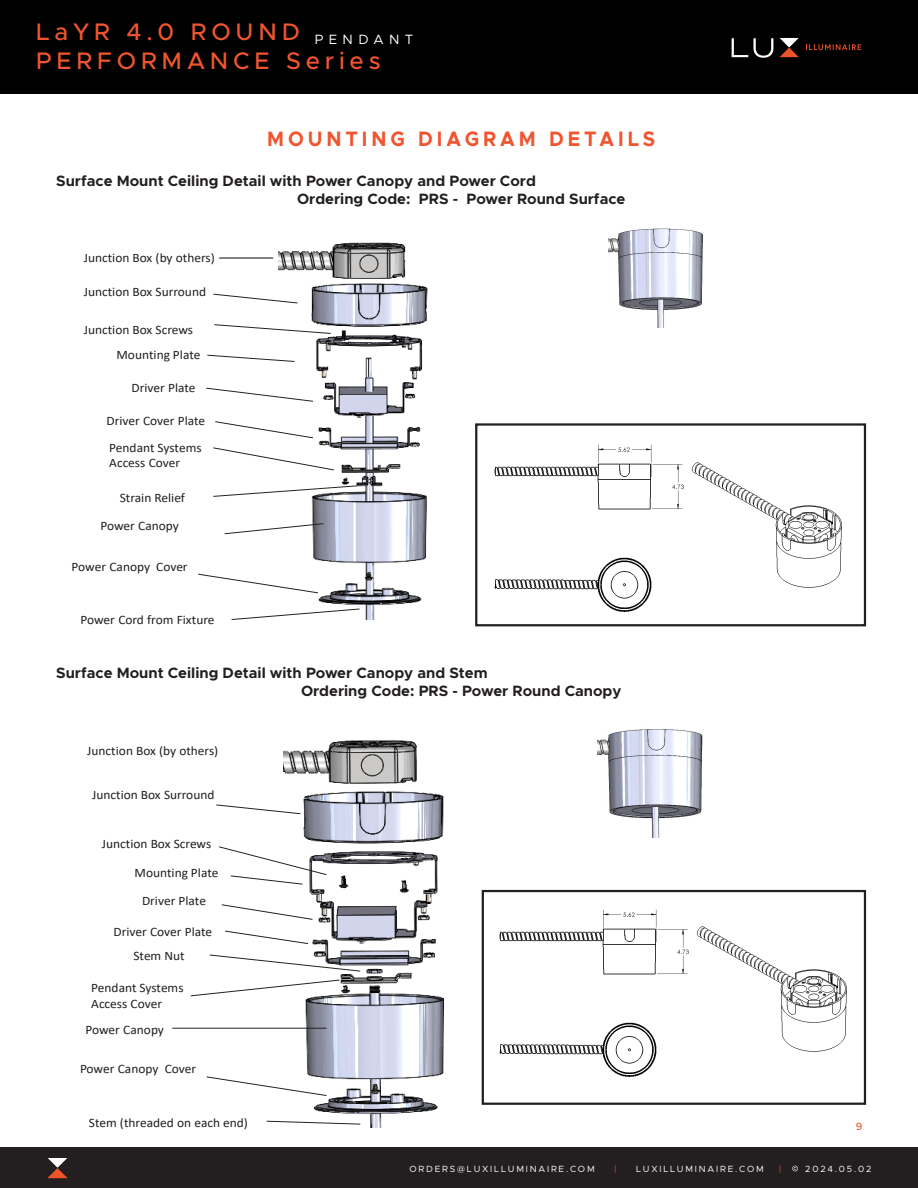
<style>
.page{position:relative;width:918px;height:1188px;background:#fff}
.page>*{position:absolute;margin:0;border:0;box-sizing:border-box;transform-origin:0 0}
.t1{font:500 24px/28.8px "Metropolis";letter-spacing:.2em;color:#f0552f}
.t2{font:700 21px "Metropolis";letter-spacing:.2em;color:#f0552f;scale:.93 1}
.t3{font:700 15px "Metropolis";color:#231f20}
.t4{font:13.5px "Metropolis";letter-spacing:.4em;color:#fff}
.t5{font:12.9px/15.6px "Calibri";color:#231f20;scale:1.04 1}
.t6{font:500 10.5px "Metropolis";color:#f0552f}
.t7{font:9px "Metropolis";letter-spacing:.2em;color:#fff}
.t8{font:9px "Metropolis";color:#f0542c}
</style>
<div class="page">
<div style="left:0;top:1148px;width:918px;height:40px;background:#231f20"></div>
<img style="left:47px;top:1158px;width:21px;height:20px">
<svg style="left:792px;top:1166px;width:6px;height:5px"></svg>
<div style="left:0;top:0;width:918px;height:94px;background:#000"></div>
<svg style="left:806px;top:44px;width:55px;height:6px"></svg>
<svg style="left:732px;top:38px;width:41px;height:20px"></svg>
<svg style="left:780px;top:38px;width:19px;height:19px"></svg>
<img style="left:608px;top:228px;width:95px;height:99px">
<img style="left:598px;top:729px;width:105px;height:109px">
<div style="left:475px;top:423px;width:391px;height:203px;border:2px solid #231f20"></div>
<img style="left:691px;top:462px;width:151px;height:126px">
<img style="left:494px;top:444px;width:190px;height:169px">
<img style="left:279px;top:242px;width:149px;height:377px">
<svg style="left:213px;top:447px;width:121px;height:23px"></svg>
<svg style="left:215px;top:421px;width:98px;height:17px"></svg>
<svg style="left:224px;top:523px;width:100px;height:11px"></svg>
<svg style="left:213px;top:294px;width:85px;height:9px"></svg>
<svg style="left:214px;top:324px;width:117px;height:10px"></svg>
<svg style="left:198px;top:574px;width:120px;height:19px"></svg>
<svg style="left:231px;top:609px;width:129px;height:11px"></svg>
<svg style="left:207px;top:355px;width:88px;height:7px"></svg>
<svg style="left:206px;top:388px;width:107px;height:14px"></svg>
<svg style="left:213px;top:485px;width:145px;height:12px"></svg>
<hr style="left:219px;top:258px;width:54px;height:1px;background:#040503">
<img style="left:284px;top:740px;width:160px;height:388px">
<svg style="left:190px;top:980px;width:150px;height:16px"></svg>
<svg style="left:225px;top:931px;width:83px;height:13px"></svg>
<hr style="left:172px;top:1028px;width:154px;height:1px;background:#231f20">
<svg style="left:216px;top:804px;width:85px;height:10px"></svg>
<svg style="left:206px;top:1076px;width:121px;height:20px"></svg>
<svg style="left:266px;top:1121px;width:95px;height:4px"></svg>
<svg style="left:219px;top:846px;width:108px;height:39px"></svg>
<svg style="left:221px;top:904px;width:92px;height:16px"></svg>
<svg style="left:209px;top:955px;width:152px;height:17px"></svg>
<div style="left:482px;top:890px;width:384px;height:215px;border:2px solid #231f20"></div>
<img style="left:696px;top:926px;width:151px;height:126px">
<img style="left:499px;top:909px;width:190px;height:169px">
<h1 class="t1" style="left:36px;top:17px;width:346px">LaYR 4.0 ROUND<br>PERFORMANCE Series</h1>
<p class="t4" style="left:315px;top:31px;width:100px">PENDANT</p>
<p class="t2" style="left:267px;top:125px;width:419px">MOUNTING DIAGRAM DETAILS</p>
<p class="t3" style="left:56px;top:172px;width:481px">Surface Mount Ceiling Detail with Power Canopy and Power Cord</p>
<p class="t3" style="left:297px;top:190px;width:330px">Ordering Code: PRS - Power Round Surface</p>
<p class="t5" style="left:84px;top:250px;width:128px">Junction Box (by others)</p>
<p class="t5" style="left:84px;top:283px;width:119px">Junction Box Surround</p>
<p class="t5" style="left:84px;top:321px;width:107px">Junction Box Screws</p>
<p class="t5" style="left:116px;top:347px;width:82px">Mounting Plate</p>
<p class="t5" style="left:132px;top:379px;width:63px">Driver Plate</p>
<p class="t5" style="left:107px;top:413px;width:96px">Driver Cover Plate</p>
<p class="t5" style="left:109px;top:439px;width:90px">Pendant Systems<br>Access Cover</p>
<p class="t5" style="left:120px;top:490px;width:64px">Strain Relief</p>
<p class="t5" style="left:100px;top:518px;width:77px">Power Canopy</p>
<p class="t5" style="left:72px;top:558px;width:113px">Power Canopy Cover</p>
<p class="t5" style="left:81px;top:612px;width:130px">Power Cord from Fixture</p>
<p class="t3" style="left:56px;top:663px;width:433px">Surface Mount Ceiling Detail with Power Canopy and Stem</p>
<p class="t3" style="left:301px;top:681px;width:322px">Ordering Code: PRS - Power Round Canopy</p>
<p class="t5" style="left:87px;top:742px;width:128px">Junction Box (by others)</p>
<p class="t5" style="left:92px;top:786px;width:119px">Junction Box Surround</p>
<p class="t5" style="left:102px;top:836px;width:107px">Junction Box Screws</p>
<p class="t5" style="left:135px;top:864px;width:82px">Mounting Plate</p>
<p class="t5" style="left:142px;top:893px;width:63px">Driver Plate</p>
<p class="t5" style="left:114px;top:919px;width:96px;line-height:24.3px;text-align:center">Driver Cover Plate<br>Stem Nut</p>
<p class="t5" style="left:91px;top:980px;width:90px">Pendant Systems<br>Access Cover</p>
<p class="t5" style="left:85px;top:1022px;width:77px">Power Canopy</p>
<p class="t5" style="left:80px;top:1061px;width:113px">Power Canopy Cover</p>
<p class="t5" style="left:89px;top:1114px;width:154px">Stem (threaded on each end)</p>
<p class="t6" style="left:856px;top:1120px;width:8px">9</p>
<p class="t7" style="left:409px;top:1163px;width:187px">ORDERS@LUXILLUMINAIRE.COM</p>
<p class="t8" style="left:614px;top:1163px;width:4px">|</p>
<p class="t7" style="left:636px;top:1163px;width:129px">LUXILLUMINAIRE.COM</p>
<p class="t8" style="left:779px;top:1163px;width:4px">|</p>
<p class="t7" style="left:805px;top:1163px;width:68px">2024.05.02</p>
</div>
